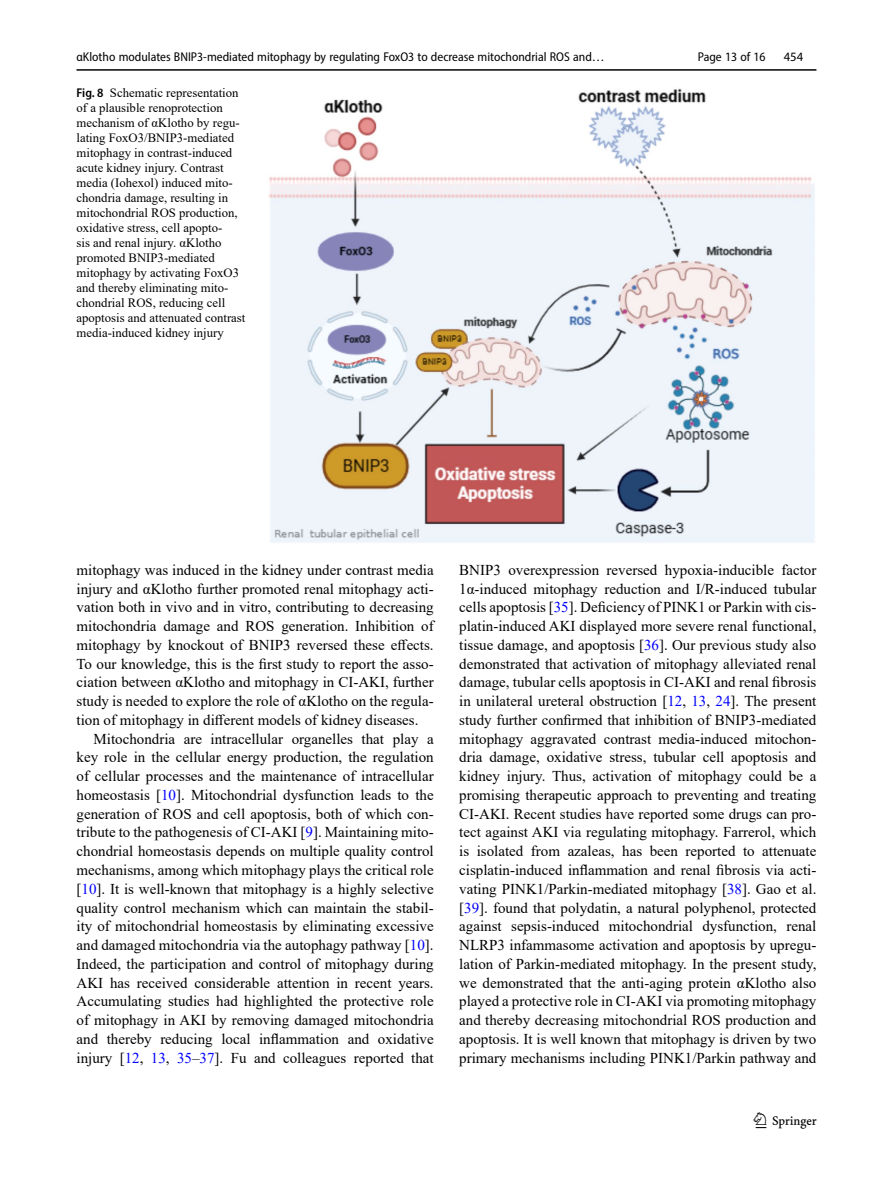
<style>
.page{position:relative;width:893px;height:1187px;background:#fff}
.page>*{position:absolute;margin:0;border:0;box-sizing:border-box;transform-origin:0 0}
.t1{font:22.5px "Springnew";color:#000}
.Body_Text_Indent{font:15px/18.8px "Times New Roman";color:#000;text-align:justify}
.Figure_Caption_Side{font:12.75px/15px "Times New Roman";color:#000}
.t2{font:semi-condensed 12.75px "Myriad Pro";color:#000}
.t3{font:12.75px "Myriad Pro";color:#000}
.s1{font-family:"Myriad Pro";font-weight:600;font-stretch:semi-condensed}
.s2{color:#00f}
</style>
<div class="page">
<hr style="left:77px;top:69px;width:739px;height:2px;background:#000">
<img style="left:269px;top:88px;width:546px;height:455px">
<p class="t2" style="left:77px;top:49px;width:529px">αKlotho modulates BNIP3-mediated mitophagy by regulating FoxO3 to decrease mitochondrial ROS and…</p>
<p class="Figure_Caption_Side" style="left:77px;top:84px;width:170px"><span class="s1">Fig. 8</span> Schematic representation of a plausible renoprotection mechanism of αKlotho by regu&shy;lating FoxO3/BNIP3-mediated mitophagy in contrast-induced acute kidney injury. Contrast media (Iohexol) induced mito&shy;chondria damage, resulting in mitochondrial ROS production, oxidative stress, cell apopto-<br>sis and renal injury. αKlotho promoted BNIP3-mediated mitophagy by activating FoxO3 and thereby eliminating mito&shy;chondrial ROS, reducing cell apoptosis and attenuated contrast media-induced kidney injury</p>
<p class="t2" style="left:698px;top:49px;width:69px">Page 13 of 16</p>
<p class="t3" style="left:784px;top:48px;width:21px">454</p>
<p class="Body_Text_Indent" style="left:77px;top:560px;width:359px">mitophagy was induced in the kidney under contrast media injury and αKlotho further promoted renal mitophagy acti&shy;vation both in vivo and in vitro, contributing to decreasing mitochondria damage and ROS generation. Inhibition of mitophagy by knockout of BNIP3 reversed these effects.<br>To our knowledge, this is the first study to report the asso&shy;ciation between αKlotho and mitophagy in CI-AKI, further study is needed to explore the role of αKlotho on the regula&shy;tion of mitophagy in different models of kidney diseases.</p>
<p class="Body_Text_Indent" style="left:77px;top:728px;width:359px;text-indent:17px">Mitochondria are intracellular organelles that play a key role in the cellular energy production, the regulation of cellular processes and the maintenance of intracellular homeostasis [<span class="s2">10</span>]. Mitochondrial dysfunction leads to the generation of ROS and cell apoptosis, both of which con&shy;tribute to the pathogenesis of CI-AKI [<span class="s2">9</span>]. Maintaining mito&shy;chondrial homeostasis depends on multiple quality control mechanisms, among which mitophagy plays the critical role [<span class="s2">10</span>]. It is well-known that mitophagy is a highly selective quality control mechanism which can maintain the stabil&shy;ity of mitochondrial homeostasis by eliminating excessive and damaged mitochondria via the autophagy pathway [<span class="s2">10</span>].<br>Indeed, the participation and control of mitophagy during AKI has received considerable attention in recent years.<br>Accumulating studies had highlighted the protective role of mitophagy in AKI by removing damaged mitochondria and thereby reducing local inflammation and oxidative injury [<span class="s2">12</span>, <span class="s2">13</span>, <span class="s2">35</span>–<span class="s2">37</span>]. Fu and colleagues reported that</p>
<p class="Body_Text_Indent" style="left:459px;top:560px;width:359px">BNIP3 overexpression reversed hypoxia-inducible factor 1α-induced mitophagy reduction and I/R-induced tubular cells apoptosis [<span class="s2">35</span>]. Deficiency of PINK1 or Parkin with cis&shy;platin-induced AKI displayed more severe renal functional, tissue damage, and apoptosis [<span class="s2">36</span>]. Our previous study also demonstrated that activation of mitophagy alleviated renal damage, tubular cells apoptosis in CI-AKI and renal fibrosis in unilateral ureteral obstruction [<span class="s2">12</span>, <span class="s2">13</span>, <span class="s2">24</span>]. The present study further confirmed that inhibition of BNIP3-mediated mitophagy aggravated contrast media-induced mitochon&shy;dria damage, oxidative stress, tubular cell apoptosis and kidney injury. Thus, activation of mitophagy could be a promising therapeutic approach to preventing and treating CI-AKI. Recent studies have reported some drugs can pro&shy;tect against AKI via regulating mitophagy. Farrerol, which is isolated from azaleas, has been reported to attenuate cisplatin-induced inflammation and renal fibrosis via acti&shy;vating PINK1/Parkin-mediated mitophagy [<span class="s2">38</span>]. Gao et al. [<span class="s2">39</span>]. found that polydatin, a natural polyphenol, protected against sepsis-induced mitochondrial dysfunction, renal NLRP3 infammasome activation and apoptosis by upregu&shy;lation of Parkin-mediated mitophagy. In the present study, we demonstrated that the anti-aging protein αKlotho also played a protective role in CI-AKI via promoting mitophagy and thereby decreasing mitochondrial ROS production and apoptosis. It is well known that mitophagy is driven by two primary mechanisms including PINK1/Parkin pathway and</p>
<h1 class="t1" style="left:756px;top:1107px;width:63px">1 3</h1>
</div>
